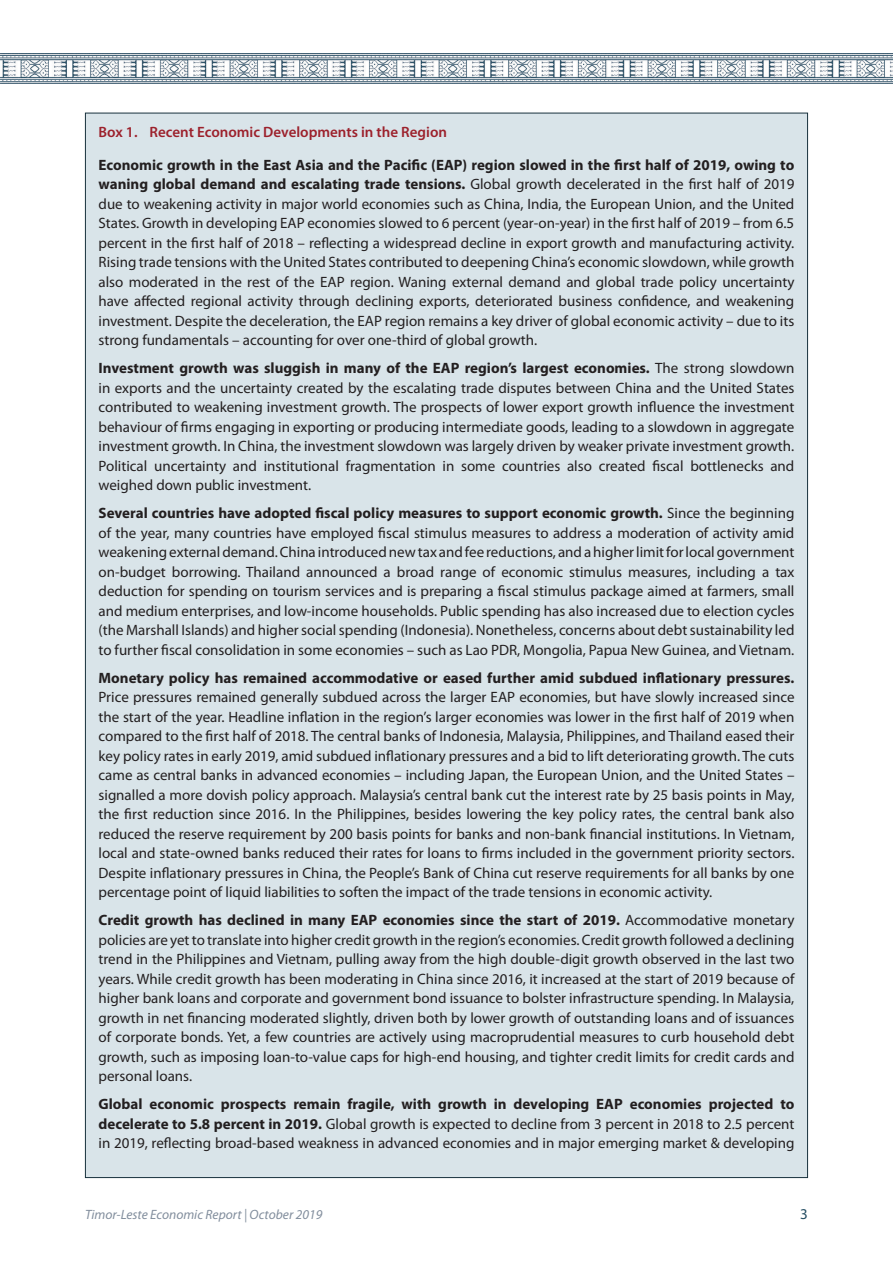
<style>
.page{position:relative;width:893px;height:1263px;background:#fff}
.page>*{position:absolute;margin:0;border:0;box-sizing:border-box;transform-origin:0 0}
.t1{font:15px/19.5px "Myriad Pro";color:#231f20;text-align:justify}
.t2{font:700 15px "Myriad Pro";color:#231f20}
.t3{font:600 15px "Myriad Pro";color:#9c212c}
.t4{font:15px "Myriad Pro";color:#244d62}
.t5{font:italic 13.5px "Myriad Pro";color:#828e9d}
.s1{font-weight:700}
</style>
<div class="page">
<div style="left:85px;top:113px;width:722px;height:1064px;background:#d9e4e9"></div>
<img style="left:0;top:54px;width:893px;height:29px">
<p class="t3" style="left:99px;top:123px;width:350px">Box 1. Recent Economic Developments in the Region</p>
<p class="t1" style="left:99px;top:155px;width:697px"><span class="s1">Economic growth in the East Asia and the Pacific (EAP) region slowed in the first half of 2019, owing to waning global demand and escalating trade tensions.</span> Global growth decelerated in the first half of 2019 due to weakening activity in major world economies such as China, India, the European Union, and the United States. Growth in developing EAP economies slowed to 6 percent (year-on-year) in the first half of 2019 – from 6.5 percent in the first half of 2018 – reflecting a widespread decline in export growth and manufacturing activity.<br>Rising trade tensions with the United States contributed to deepening China’s economic slowdown, while growth also moderated in the rest of the EAP region. Waning external demand and global trade policy uncertainty have affected regional activity through declining exports, deteriorated business confidence, and weakening investment. Despite the deceleration, the EAP region remains a key driver of global economic activity – due to its strong fundamentals – accounting for over one-third of global growth.</p>
<p class="t1" style="left:99px;top:358px;width:697px"><span class="s1">Investment growth was sluggish in many of the EAP region’s largest economies.</span> The strong slowdown in exports and the uncertainty created by the escalating trade disputes between China and the United States contributed to weakening investment growth. The prospects of lower export growth influence the investment behaviour of firms engaging in exporting or producing intermediate goods, leading to a slowdown in aggregate investment growth. In China, the investment slowdown was largely driven by weaker private investment growth.<br>Political uncertainty and institutional fragmentation in some countries also created fiscal bottlenecks and weighed down public investment.</p>
<p class="t1" style="left:99px;top:503px;width:697px"><span class="s1">Several countries have adopted fiscal policy measures to support economic growth.</span> Since the beginning of the year, many countries have employed fiscal stimulus measures to address a moderation of activity amid weakening external demand. China introduced new tax and fee reductions, and a higher limit for local government on-budget borrowing. Thailand announced a broad range of economic stimulus measures, including a tax deduction for spending on tourism services and is preparing a fiscal stimulus package aimed at farmers, small and medium enterprises, and low-income households. Public spending has also increased due to election cycles (the Marshall Islands) and higher social spending (Indonesia). Nonetheless, concerns about debt sustainability led to further fiscal consolidation in some economies – such as Lao PDR, Mongolia, Papua New Guinea, and Vietnam.</p>
<p class="t2" style="left:99px;top:668px;width:697px">Monetary policy has remained accommodative or eased further amid subdued inflationary pressures.</p>
<p class="t1" style="left:99px;top:687px;width:697px">Price pressures remained generally subdued across the larger EAP economies, but have slowly increased since the start of the year. Headline inflation in the region’s larger economies was lower in the first half of 2019 when compared to the first half of 2018. The central banks of Indonesia, Malaysia, Philippines, and Thailand eased their key policy rates in early 2019, amid subdued inflationary pressures and a bid to lift deteriorating growth. The cuts came as central banks in advanced economies – including Japan, the European Union, and the United States – signalled a more dovish policy approach. Malaysia’s central bank cut the interest rate by 25 basis points in May, the first reduction since 2016. In the Philippines, besides lowering the key policy rates, the central bank also reduced the reserve requirement by 200 basis points for banks and non-bank financial institutions. In Vietnam, local and state-owned banks reduced their rates for loans to firms included in the government priority sectors.<br>Despite inflationary pressures in China, the People’s Bank of China cut reserve requirements for all banks by one percentage point of liquid liabilities to soften the impact of the trade tensions in economic activity.</p>
<p class="t1" style="left:99px;top:910px;width:697px"><span class="s1">Credit growth has declined in many EAP economies since the start of 2019.</span> Accommodative monetary policies are yet to translate into higher credit growth in the region’s economies. Credit growth followed a declining trend in the Philippines and Vietnam, pulling away from the high double-digit growth observed in the last two years. While credit growth has been moderating in China since 2016, it increased at the start of 2019 because of higher bank loans and corporate and government bond issuance to bolster infrastructure spending. In Malaysia, growth in net financing moderated slightly, driven both by lower growth of outstanding loans and of issuances of corporate bonds. Yet, a few countries are actively using macroprudential measures to curb household debt growth, such as imposing loan-to-value caps for high-end housing, and tighter credit limits for credit cards and personal loans.</p>
<p class="t1" style="left:99px;top:1094px;width:697px"><span class="s1">Global economic prospects remain fragile, with growth in developing EAP economies projected to decelerate to 5.8 percent in 2019.</span> Global growth is expected to decline from 3 percent in 2018 to 2.5 percent in 2019, reflecting broad-based weakness in advanced economies and in major emerging market &amp; developing</p>
<p class="t5" style="left:85px;top:1206px;width:239px">Timor-Leste Economic Report | October 2019</p>
<p class="t4" style="left:800px;top:1205px;width:9px">3</p>
</div>
